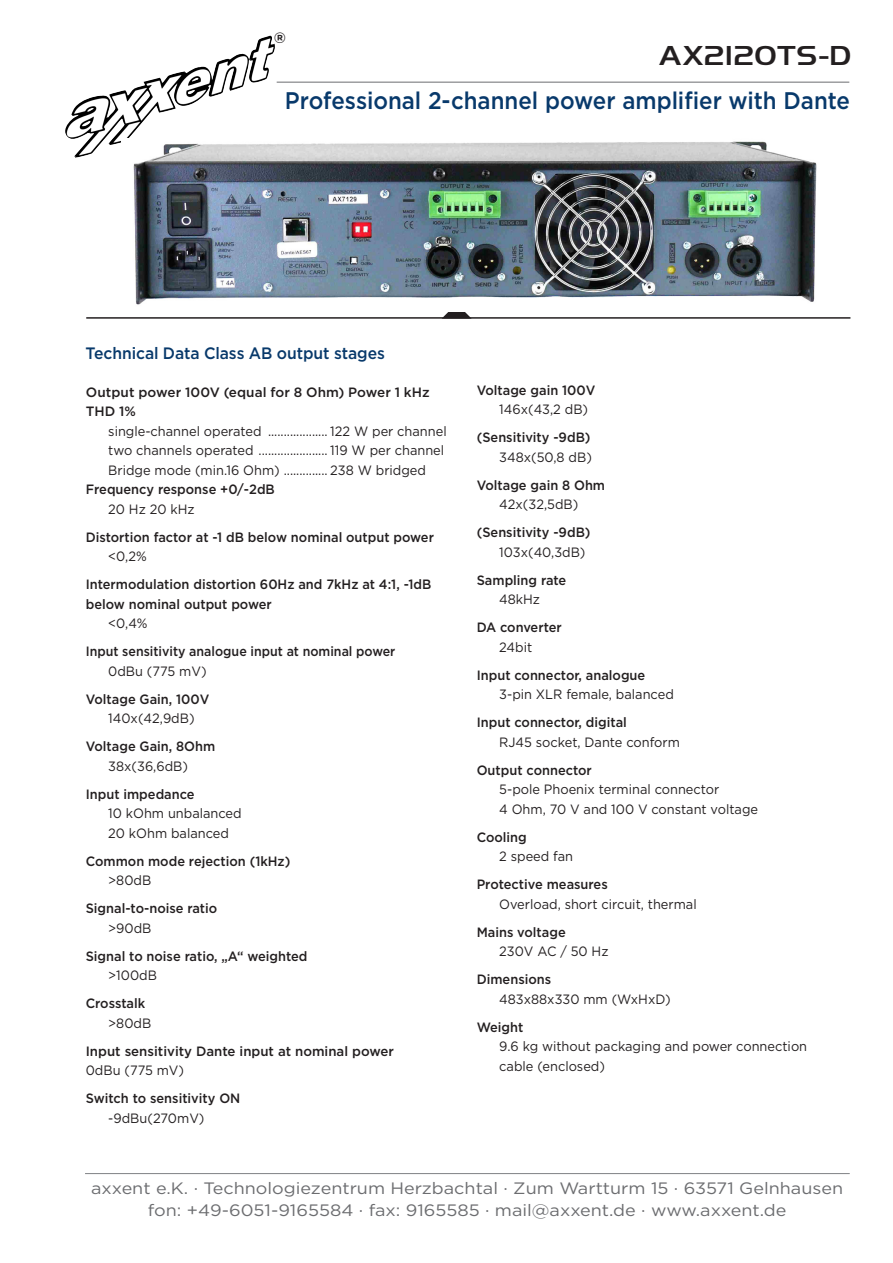
<style>
.page{position:relative;width:893px;height:1263px;background:#fff}
.page>*{position:absolute;margin:0;border:0;box-sizing:border-box;transform-origin:0 0}
.t1{font:500 30.45px "Gotham";color:#231f20}
.t2{font:500 28.5px "Handel Got D";letter-spacing:.025em;color:#231f20;scale:1.1 1}
.t3{font:500 24px "Gotham";color:#08396b;scale:.93 1}
.t4{font:16.5px/22.5px "Gotham";color:#6c6d70;text-align:center;scale:1.09 1}
.t5{font:500 16.5px "Gotham";letter-spacing:-.005em;color:#08396b;scale:.95 1}
.Eingerückt{font:500 13.5px/19.5px "Gotham";color:#231f20;scale:.95 1}
.Eingerückt-2{font:13.5px/19.5px "Gotham";color:#231f20;scale:.95 1}
.Eingerückt-3{font:500 13.5px/19.5px "Gotham";color:#231f20}
.Eingerückt-4{font:500 13.5px/19.5px "Gotham";color:#231f20;scale:.92 1}
.s1{font-weight:400}
.s2{font-weight:500}
</style>
<div class="page">
<hr style="left:85px;top:1173px;width:765px;height:1px;background:#808285">
<hr style="left:277px;top:82px;width:572px;height:1px;background:#6c6d70">
<img style="left:65px;top:36px;width:210px;height:122px">
<hr style="left:86px;top:317px;width:764px;height:2px;background:#231f20">
<svg style="left:442px;top:312px;width:30px;height:7px"></svg>
<img style="left:122px;top:138px;width:695px;height:167px">
<h1 class="t1" style="left:274px;top:23px;width:13px">®</h1>
<h2 class="t2" style="left:659px;top:39px;width:176px">AX2120TS-D</h2>
<h3 class="t3" style="left:285px;top:85px;width:609px">Professional 2-channel power amplifier with Dante</h3>
<p class="t5" style="left:85px;top:343px;width:317px">Technical Data Class AB output stages</p>
<p class="Eingerückt-3" style="left:86px;top:382px;width:345px">Output power 100V (equal for 8 Ohm) Power 1 kHz</p>
<p class="Eingerückt-3" style="left:86px;top:401px;width:52px">THD 1%</p>
<p class="Eingerückt-2" style="left:108px;top:421px;width:358px">single-channel operated ................... 122 W per channel</p>
<p class="Eingerückt-2" style="left:108px;top:440px;width:355px">two channels operated ...................... 119 W per channel</p>
<p class="Eingerückt-2" style="left:108px;top:460px;width:336px">Bridge mode (min.16 Ohm) .............. 238 W bridged</p>
<p class="Eingerückt" style="left:86px;top:479px;width:201px">Frequency response +0/-2dB</p>
<p class="Eingerückt-2" style="left:108px;top:499px;width:92px">20 Hz 20 kHz</p>
<p class="Eingerückt" style="left:108px;top:527px;width:344px;text-indent:-22px">Distortion factor at -1 dB below nominal output power <span class="s1">&lt;0,2%</span></p>
<p class="Eingerückt" style="left:86px;top:574px;width:365px">Intermodulation distortion 60Hz and 7kHz at 4:1, -1dB</p>
<p class="Eingerückt" style="left:86px;top:594px;width:197px">below nominal output power</p>
<p class="Eingerückt-2" style="left:108px;top:613px;width:43px">&lt;0,4%</p>
<p class="Eingerückt-4" style="left:108px;top:641px;width:314px;text-indent:-22px">Input sensitivity analogue input at nominal power<br><span class="s1">0dBu (775 mV)</span></p>
<p class="Eingerückt" style="left:86px;top:689px;width:132px;text-align:center">Voltage Gain, 100V<br><span class="s1">140x(42,9dB)</span></p>
<p class="Eingerückt" style="left:86px;top:736px;width:138px;text-align:center">Voltage Gain, 8Ohm<br><span class="s1">38x(36,6dB)</span></p>
<p class="Eingerückt-2" style="left:108px;top:784px;width:142px;text-indent:-22px"><span class="s2">Input impedance<br></span>10 kOhm unbalanced<br>20 kOhm balanced</p>
<p class="Eingerückt" style="left:108px;top:851px;width:193px;text-indent:-22px">Common mode rejection (1kHz) <span class="s1">&gt;80dB</span></p>
<p class="Eingerückt" style="left:108px;top:898px;width:116px;text-indent:-22px">Signal-to-noise ratio <span class="s1">&gt;90dB</span></p>
<p class="Eingerückt" style="left:108px;top:946px;width:211px;text-indent:-22px">Signal to noise ratio, „A“ weighted <span class="s1">&gt;100dB</span></p>
<p class="Eingerückt" style="left:108px;top:993px;width:47px;text-indent:-22px">Crosstalk <span class="s1">&gt;80dB</span></p>
<p class="Eingerückt-3" style="left:86px;top:1041px;width:310px">Input sensitivity Dante input at nominal power<br><span class="s1">0dBu (775 mV)</span></p>
<p class="Eingerückt" style="left:108px;top:1088px;width:141px;text-indent:-22px">Switch to sensitivity ON <span class="s1">-9dBu(270mV)</span></p>
<p class="Eingerückt" style="left:499px;top:380px;width:103px;text-indent:-22px">Voltage gain 100V<br><span class="s1">146x(43,2 dB)</span></p>
<p class="Eingerückt" style="left:477px;top:428px;width:123px;text-align:right">(Sensitivity -9dB)<br><span class="s1">348x(50,8 dB)</span></p>
<p class="Eingerückt" style="left:477px;top:475px;width:137px;text-align:center">Voltage gain 8 Ohm<br><span class="s1">42x(32,5dB)</span></p>
<p class="Eingerückt" style="left:499px;top:523px;width:98px;text-indent:-22px">(Sensitivity -9dB)<br><span class="s1">103x(40,3dB)</span></p>
<p class="Eingerückt" style="left:477px;top:570px;width:96px;text-align:center">Sampling rate<br><span class="s1">48kHz</span></p>
<p class="Eingerückt" style="left:477px;top:618px;width:91px;text-align:center">DA converter<br><span class="s1">24bit</span></p>
<p class="Eingerückt" style="left:499px;top:665px;width:185px;text-indent:-22px">Input connector, analogue<br><span class="s1">3-pin XLR female, balanced</span></p>
<p class="Eingerückt-2" style="left:499px;top:712px;width:192px;text-indent:-22px"><span class="s2">Input connector, digital<br></span>RJ45 socket, Dante conform</p>
<p class="Eingerückt-2" style="left:499px;top:760px;width:274px;text-indent:-22px"><span class="s2">Output connector<br></span>5-pole Phoenix terminal connector<br>4 Ohm, 70 V and 100 V constant voltage</p>
<p class="Eingerückt-2" style="left:499px;top:827px;width:79px;text-indent:-22px"><span class="s2">Cooling<br></span>2 speed fan</p>
<p class="Eingerückt-2" style="left:499px;top:874px;width:209px;text-indent:-22px"><span class="s2">Protective measures<br></span>Overload, short circuit, thermal</p>
<p class="Eingerückt" style="left:499px;top:922px;width:116px;text-indent:-22px">Mains voltage<br><span class="s1">230V AC / 50 Hz</span></p>
<p class="Eingerückt-2" style="left:499px;top:969px;width:182px;text-indent:-22px"><span class="s2">Dimensions<br></span>483x88x330 mm (WxHxD)</p>
<p class="Eingerückt-2" style="left:499px;top:1017px;width:326px;text-indent:-22px"><span class="s2">Weight<br></span>9.6 kg without packaging and power connection cable (enclosed)</p>
<p class="t4" style="left:91px;top:1176px;width:691px">axxent e.K. · Technologiezentrum Herzbachtal · Zum Wartturm 15 · 63571 Gelnhausen fon: +49-6051-9165584 · fax: 9165585 · mail@axxent.de · www.axxent.de</p>
</div>
